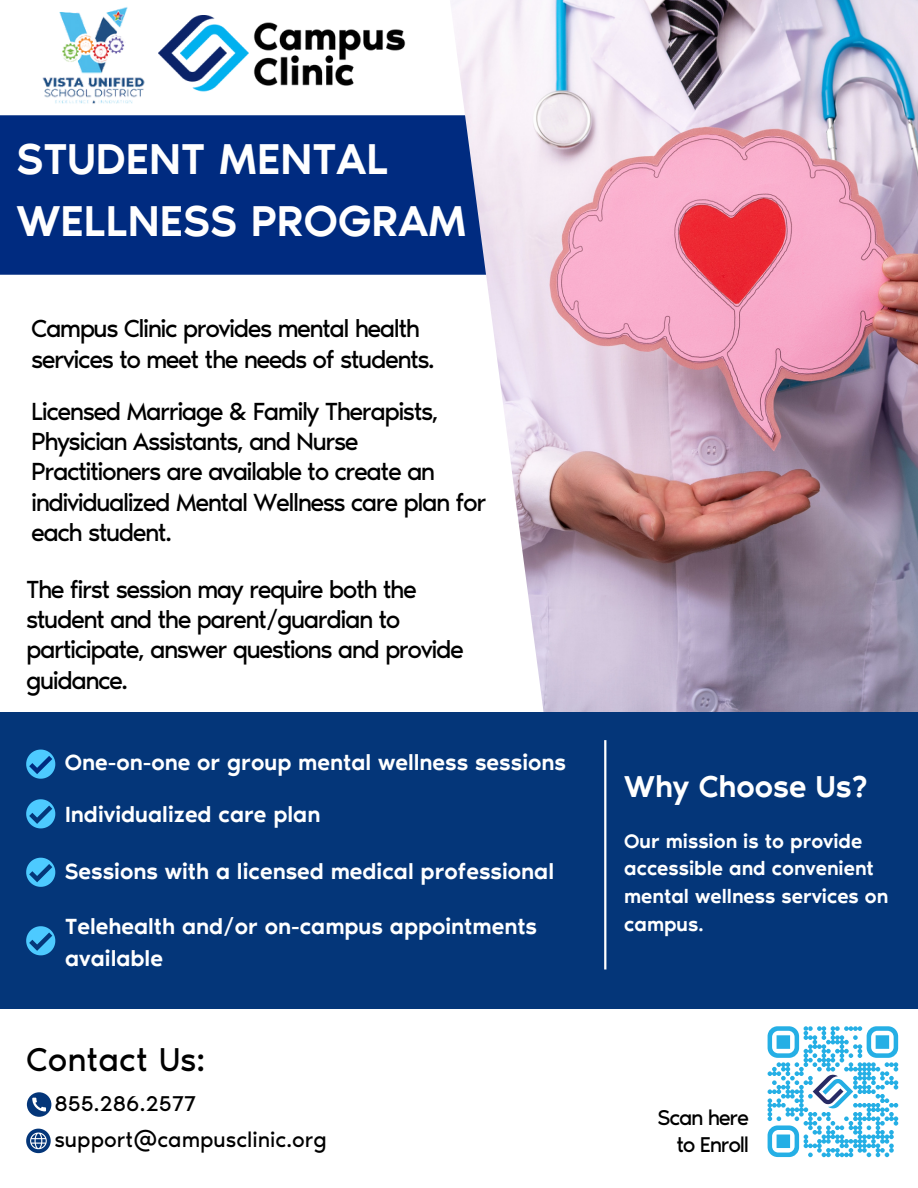
<style>
.page{position:relative;width:918px;height:1188px;background:#fff}
.page>*{position:absolute;margin:0;border:0;box-sizing:border-box;transform-origin:0 0}
.t1{font:500 44.4px/61.9px "Noir Pro";color:#fff}
.t2{font:34.05px "Noir Pro";color:#000}
.t3{font:500 31.05px "Noir Pro";color:#fff}
.t4{font:25.5px/30.3px "Noir Pro";letter-spacing:-.06em;color:#000}
.t5{font:500 22.5px/31.5px "Noir Pro";color:#fff}
.t6{font:22.05px "Noir Pro";color:#000}
.t7{font:22.05px/27px "Noir Pro";letter-spacing:-.06em;color:#000;text-align:right}
.t8{font:500 20.1px/27.9px "Noir Pro";color:#fff}
</style>
<div class="page">
<div style="left:0;top:115px;width:450px;height:160px;background:#002b80"></div>
<img style="left:450px;top:0;width:468px;height:713px">
<div style="left:0;top:713px;width:918px;height:296px;background:#043679"></div>
<hr style="left:604px;top:740px;width:2px;height:230px;background:#fff">
<svg style="left:27px;top:1092px;width:24px;height:25px"></svg>
<svg style="left:26px;top:1129px;width:25px;height:24px"></svg>
<svg style="left:26px;top:750px;width:29px;height:29px"></svg>
<svg style="left:26px;top:858px;width:29px;height:29px"></svg>
<svg style="left:26px;top:926px;width:29px;height:29px"></svg>
<svg style="left:26px;top:799px;width:29px;height:29px"></svg>
<img style="left:159px;top:15px;width:246px;height:77px">
<img style="left:42px;top:7px;width:103px;height:97px">
<svg style="left:767px;top:1026px;width:132px;height:132px"></svg>
<h5 class="t1" style="left:16px;top:128px;width:452px">STUDENT MENTAL<br>WELLNESS PROGRAM</h5>
<h5 class="t4" style="left:31px;top:314px;width:405px">Campus Clinic provides mental health services to meet the needs of students.</h5>
<h2 class="t4" style="left:31px;top:396px;width:457px">Licensed Marriage &amp; Family Therapists, Physician Assistants, and Nurse Practitioners are available to create an individualized Mental Wellness care plan for each student.</h2>
<p class="t4" style="left:26px;top:574px;width:439px">The first session may require both the student and the parent/guardian to participate, answer questions and provide guidance.</p>
<h5 class="t5" style="left:65px;top:746px;width:503px">One-on-one or group mental wellness sessions</h5>
<h4 class="t5" style="left:65px;top:798px;width:257px">Individualized care plan</h4>
<p class="t5" style="left:65px;top:855px;width:491px">Sessions with a licensed medical professional</p>
<p class="t5" style="left:65px;top:911px;width:473px">Telehealth and/or on-campus appointments available</p>
<h1 class="t2" style="left:26px;top:1039px;width:181px">Contact Us:</h1>
<p class="t6" style="left:54px;top:1090px;width:143px">855.286.2577</p>
<p class="t6" style="left:54px;top:1126px;width:274px">support@campusclinic.org</p>
<p class="t3" style="left:624px;top:767px;width:245px">Why Choose Us?</p>
<h5 class="t8" style="left:624px;top:827px;width:266px">Our mission is to provide accessible and convenient mental wellness services on campus.</h5>
<p class="t7" style="left:658px;top:1104px;width:93px">Scan here to Enroll</p>
</div>
